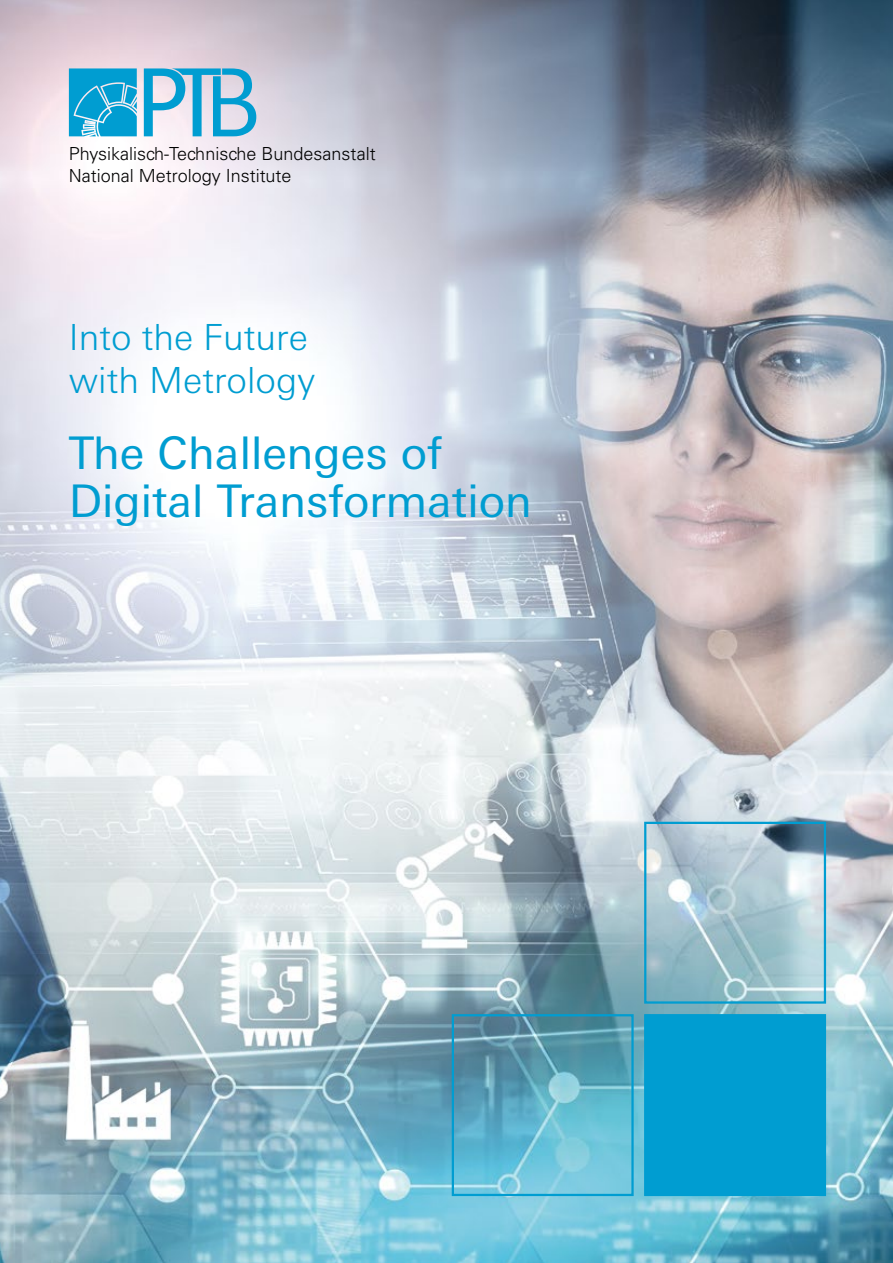
<style>
.page{position:relative;width:893px;height:1263px;background:#fff}
.page>*{position:absolute;margin:0;border:0;box-sizing:border-box;transform-origin:0 0}
.t1{font:45px/48.3px "Univers Next W1 G";color:#009dd1}
.t2{font:300 36px/43.2px "Univers Next W1 G";color:#009dd1}
.t3{font:300 18px/21.6px "Univers";color:#000}
</style>
<div class="page">
<img style="left:0;top:0;width:893px;height:1263px">
<svg style="left:451px;top:821px;width:376px;height:376px;background:#67aec5"></svg>
<svg style="left:69px;top:68px;width:187px;height:68px;background:#64badc"></svg>
<p class="t3" style="left:69px;top:143px;width:308px">Physikalisch-Technische Bundesanstalt<br>National Metrology Institute</p>
<h2 class="t2" style="left:69px;top:316px;width:248px">Into the Future with Metrology</h2>
<h1 class="t1" style="left:69px;top:429px;width:465px">The Challenges of<br>Digital Transformation</h1>
</div>
